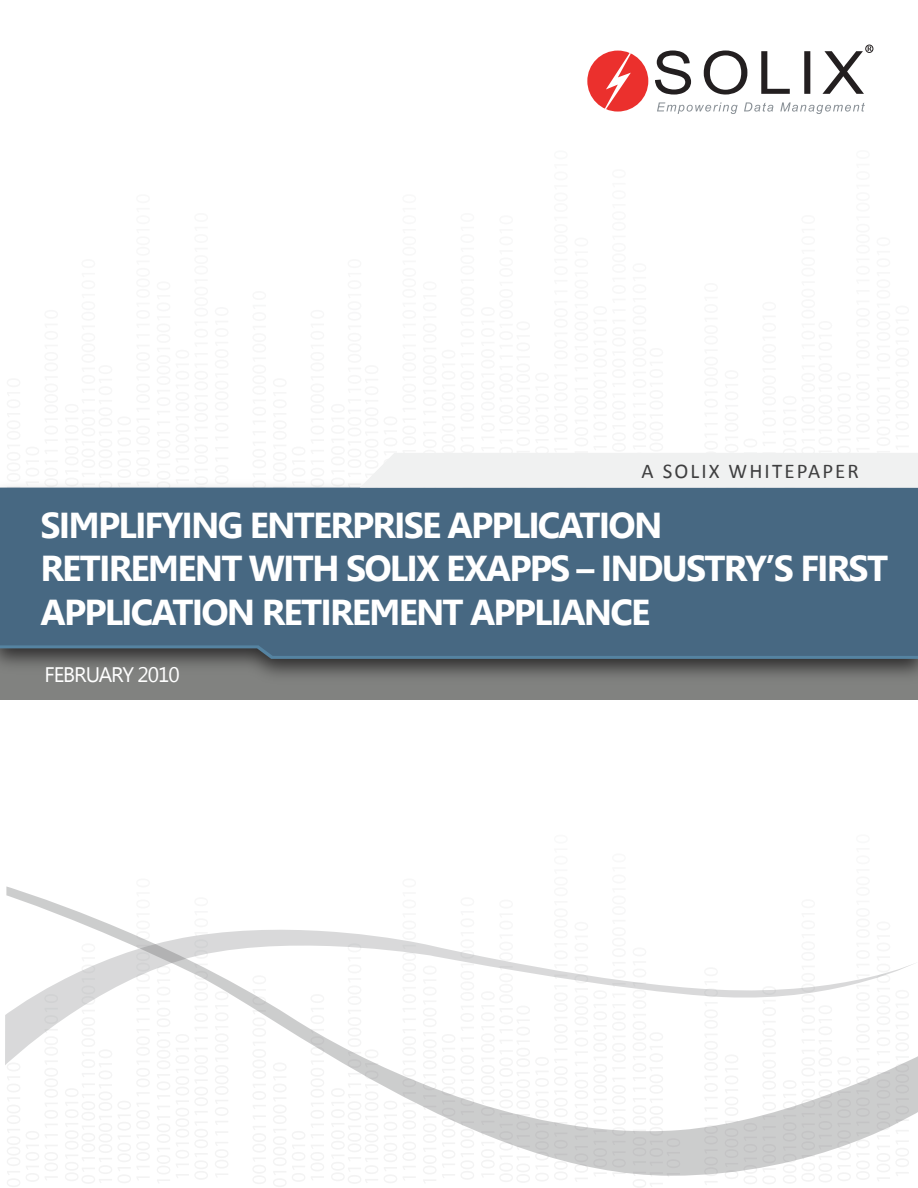
<style>
.page{position:relative;width:918px;height:1188px;background:#fff}
.page>*{position:absolute;margin:0;border:0;box-sizing:border-box;transform-origin:0 0}
.t1{font:700 36px/43.2px "Gisha";letter-spacing:-.05em;color:#fff}
.t2{font:21px "Calibri";letter-spacing:.1em;color:#3e3e3f}
.t3{font:21px "Segoe UI";letter-spacing:-.05em;color:#fff}
</style>
<div class="page">
<svg style="left:273px;top:1176px;width:40px;height:11px"></svg>
<svg style="left:253px;top:1176px;width:13px;height:8px"></svg>
<svg style="left:7px;top:1176px;width:40px;height:11px"></svg>
<svg style="left:726px;top:1176px;width:50px;height:8px"></svg>
<svg style="left:705px;top:1181px;width:12px;height:4px"></svg>
<div style="left:587px;top:51px;width:61px;height:61px;background:#eb302d;border-radius:50%"></div>
<svg style="left:605px;top:53px;width:26px;height:56px"></svg>
<svg style="left:657px;top:102px;width:208px;height:12px"></svg>
<svg style="left:655px;top:46px;width:217px;height:49px"></svg>
<div style="left:866px;top:45px;width:7px;height:8px;border:1px solid #231f20;border-radius:50%"></div>
<svg style="left:6px;top:886px;width:912px;height:290px"></svg>
<svg style="left:0;top:580px;width:918px;height:119px;background:#707373"></svg>
<div style="left:0;top:488px;width:918px;height:168px;background:#476882"></div>
<svg style="left:331px;top:452px;width:587px;height:52px"></svg>
<p class="t2" style="left:642px;top:458px;width:219px">A SOLIX WHITEPAPER</p>
<p class="t1" style="left:41px;top:504px;width:849px">SIMPLIFYING ENTERPRISE APPLICATION<br>RETIREMENT WITH SOLIX EXAPPS – INDUSTRY’S FIRST<br>APPLICATION RETIREMENT APPLIANCE</p>
<p class="t3" style="left:45px;top:660px;width:137px">FEBRUARY 2010</p>
</div>
